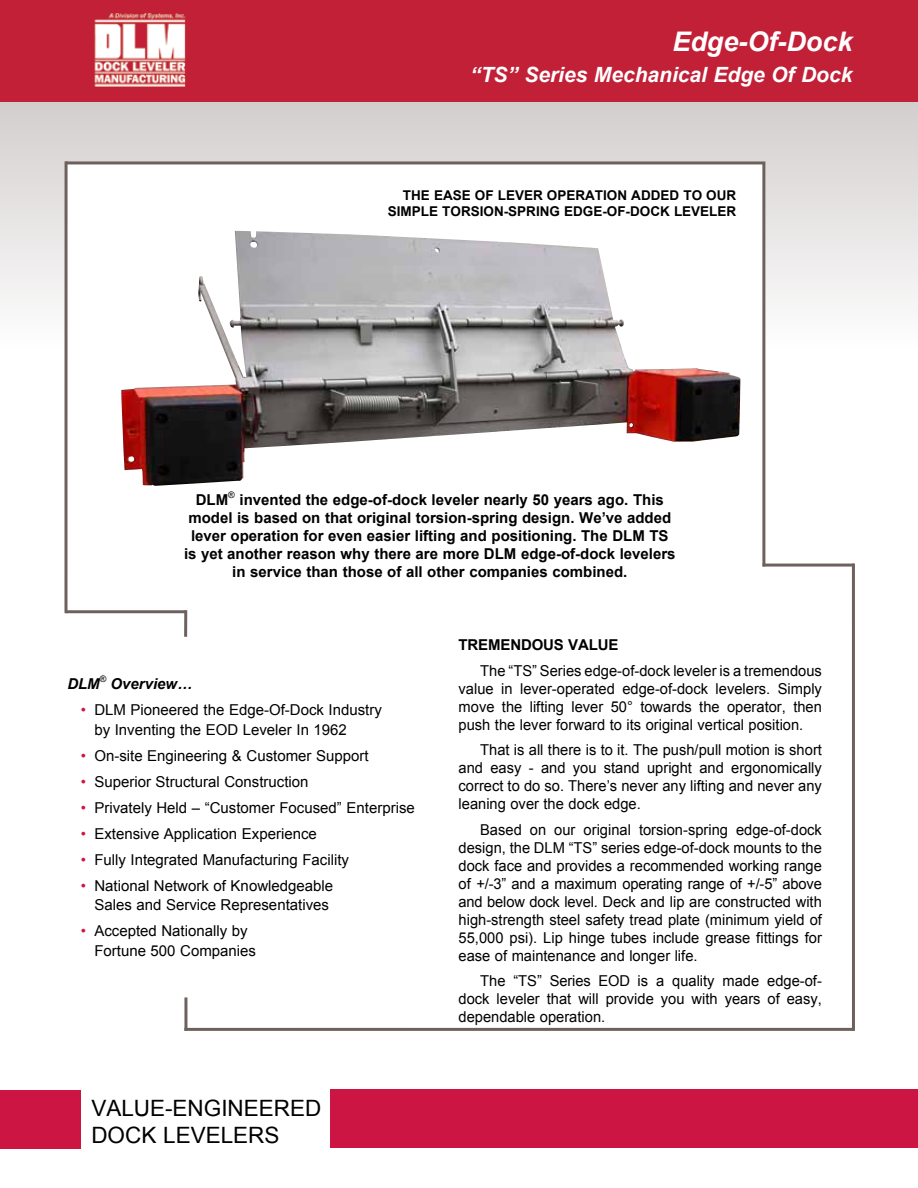
<style>
.page{position:relative;width:918px;height:1188px;background:#fff}
.page>*{position:absolute;margin:0;border:0;box-sizing:border-box;transform-origin:0 0}
.t1{font:italic 700 27px "Arial";color:#fff}
.t2{font:22.5px/27px "Arial";color:#000}
.t3{font:italic 700 21px "Arial";color:#fff}
.t4{font:15px/18px "Arial";color:#000;text-align:justify}
.t5{font:700 15px "Arial";color:#000}
.t6{font:italic 700 15px "Arial";color:#000}
.t7{font:700 13.5px/16.2px "Arial";color:#000;text-align:right}
.t8{font:9px "Arial";color:#000}
.s1{color:#cd1543}
</style>
<div class="page">
<svg style="left:0;top:101px;width:918px;height:250px"></svg>
<div style="left:67px;top:164px;width:696px;height:450px;background:#fff"></div>
<div style="left:0;top:0;width:918px;height:101px;background:#c22037"></div>
<div style="left:0;top:1090px;width:81px;height:58px;background:#cd1543"></div>
<div style="left:331px;top:1089px;width:587px;height:59px;background:#cd1543"></div>
<img style="left:121px;top:231px;width:619px;height:255px">
<hr style="left:763px;top:564px;width:91px;height:3px;background:#6e615d">
<hr style="left:184px;top:610px;width:3px;height:27px;background:#6e615d">
<hr style="left:184px;top:997px;width:3px;height:34px;background:#6e615d">
<hr style="left:66px;top:161px;width:699px;height:3px;background:#6e615d">
<svg style="left:64px;top:161px;width:4px;height:452px;background:#908683"></svg>
<hr style="left:66px;top:610px;width:120px;height:3px;background:#6e615d">
<hr style="left:184px;top:1028px;width:669px;height:3px;background:#6e615d">
<hr style="left:852px;top:564px;width:3px;height:467px;background:#6e615d">
<hr style="left:762px;top:164px;width:3px;height:402px;background:#6e615d">
<h1 class="t1" style="left:672px;top:24px;width:182px">Edge-Of-Dock</h1>
<h3 class="t3" style="left:470px;top:61px;width:384px">“TS” Series Mechanical Edge Of Dock</h3>
<p class="t7" style="left:388px;top:188px;width:350px">THE EASE OF LEVER OPERATION ADDED TO OUR<br>SIMPLE TORSION-SPRING EDGE-OF-DOCK LEVELER</p>
<p class="t5" style="left:196px;top:490px;width:34px">DLM</p>
<p class="t8" style="left:228px;top:489px;width:8px">®</p>
<p class="t5" style="left:240px;top:490px;width:426px">invented the edge-of-dock leveler nearly 50 years ago. This</p>
<p class="t5" style="left:188px;top:508px;width:484px">model is based on that original torsion-spring design. We’ve added</p>
<p class="t5" style="left:191px;top:526px;width:479px">lever operation for even easier lifting and positioning. The DLM TS</p>
<p class="t5" style="left:184px;top:544px;width:493px">is yet another reason why there are more DLM edge-of-dock levelers</p>
<p class="t5" style="left:232px;top:562px;width:397px">in service than those of all other companies combined.</p>
<p class="t6" style="left:67px;top:674px;width:34px">DLM</p>
<p class="t8" style="left:100px;top:673px;width:8px">®</p>
<p class="t6" style="left:111px;top:674px;width:83px">Overview…</p>
<p class="t4" style="left:94px;top:700px;width:289px;line-height:19.8px;text-indent:-14px"><span class="s1">•</span> DLM Pioneered the Edge-Of-Dock Industry by Inventing the EOD Leveler In 1962</p>
<p class="t4" style="left:81px;top:747px;width:289px"><span class="s1">•</span> On-site Engineering &amp; Customer Support</p>
<p class="t4" style="left:81px;top:773px;width:229px"><span class="s1">•</span> Superior Structural Construction</p>
<p class="t4" style="left:81px;top:799px;width:336px"><span class="s1">•</span> Privately Held – “Customer Focused” Enterprise</p>
<p class="t4" style="left:81px;top:825px;width:238px"><span class="s1">•</span> Extensive Application Experience</p>
<p class="t4" style="left:81px;top:851px;width:270px"><span class="s1">•</span> Fully Integrated Manufacturing Facility</p>
<p class="t4" style="left:81px;top:876px;width:254px;line-height:19.8px;text-align:right"><span class="s1">•</span> National Network of Knowledgeable<br>Sales and Service Representatives</p>
<p class="t4" style="left:94px;top:921px;width:163px;line-height:19.8px;text-indent:-14px"><span class="s1">•</span> Accepted Nationally by<br>Fortune 500 Companies</p>
<h2 class="t2" style="left:91px;top:1095px;width:232px">VALUE-ENGINEERED<br>DOCK LEVELERS</h2>
<p class="t5" style="left:459px;top:635px;width:161px">TREMENDOUS VALUE</p>
<p class="t4" style="left:459px;top:662px;width:365px;text-indent:22px">The “TS” Series edge-of-dock leveler is a tremendous value in lever-operated edge-of-dock levelers. Simply move the lifting lever 50° towards the operator, then push the lever forward to its original vertical position.</p>
<p class="t4" style="left:459px;top:741px;width:365px;text-indent:22px">That is all there is to it. The push/pull motion is short and easy - and you stand upright and ergonomically correct to do so. There’s never any lifting and never any leaning over the dock edge.</p>
<p class="t4" style="left:459px;top:821px;width:365px;text-indent:22px">Based on our original torsion-spring edge-of-dock design, the DLM “TS” series edge-of-dock mounts to the dock face and provides a recommended working range of +/-3” and a maximum operating range of +/-5” above and below dock level. Deck and lip are constructed with high-strength steel safety tread plate (minimum yield of 55,000 psi). Lip hinge tubes include grease fittings for ease of maintenance and longer life.</p>
<p class="t4" style="left:459px;top:972px;width:365px;text-indent:22px">The “TS” Series EOD is a quality made edge-of&shy;dock leveler that will provide you with years of easy, dependable operation.</p>
</div>
